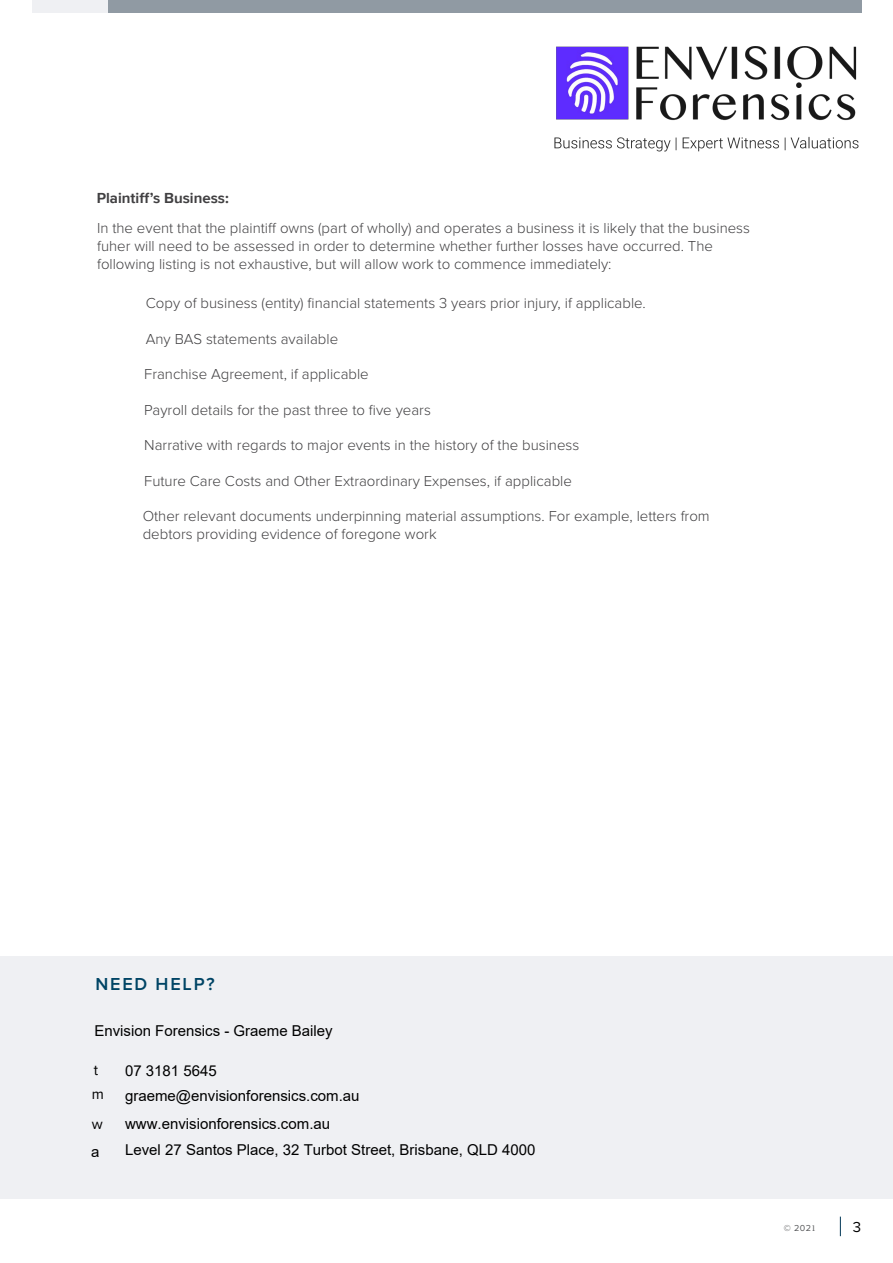
<style>
.page{position:relative;width:893px;height:1263px;background:#fff}
.page>*{position:absolute;margin:0;border:0;box-sizing:border-box;transform-origin:0 0}
.t1{font:600 18px "Proxima Nova";letter-spacing:.1em;color:#004465}
.t2{font:300 15px/18px "Proxima Nova";color:#414042}
.t3{font:15px/25.5px "Arial";color:#000}
.t4{font:700 15px "Proxima Nova";color:#414042}
.t5{font:15px/24.3px "Proxima Nova";color:#000}
.t6{font:15px "Proxima Nova";color:#000101}
.t7{font:9px "Proxima Nova";color:#58595b}
.s1{font-family:"Minion Pro"}
</style>
<div class="page">
<svg style="left:840px;top:1216px;width:1px;height:20px"></svg>
<div style="left:32px;top:0;width:829px;height:13px;background:#909aa3"></div>
<div style="left:32px;top:0;width:75px;height:13px;background:#eff0f3"></div>
<div style="left:0;top:956px;width:893px;height:243px;background:#eff0f3"></div>
<img style="left:554px;top:46px;width:305px;height:106px">
<p class="t4" style="left:97px;top:190px;width:134px">Plaintiff’s Business:</p>
<p class="t2" style="left:97px;top:220px;width:654px">In the event that the plaintiff owns (part of wholly) and operates a business it is likely that the business fuher will need to be assessed in order to determine whether further losses have occurred. The following listing is not exhaustive, but will allow work to commence immediately:</p>
<p class="t2" style="left:146px;top:295px;width:501px">Copy of business (entity) financial statements 3 years prior injury, if applicable.</p>
<p class="t2" style="left:146px;top:330px;width:194px">Any BAS statements available</p>
<p class="t2" style="left:144px;top:366px;width:226px">Franchise Agreement, if applicable</p>
<p class="t2" style="left:144px;top:401px;width:288px">Payroll details for the past three to five years</p>
<p class="t2" style="left:144px;top:437px;width:436px">Narrative with regards to major events in the history of the business</p>
<p class="t2" style="left:144px;top:472px;width:429px">Future Care Costs and Other Extraordinary Expenses, if applicable</p>
<p class="t2" style="left:143px;top:507px;width:569px">Other relevant documents underpinning material assumptions. For example, letters from debtors providing evidence of foregone work</p>
<p class="t1" style="left:95px;top:974px;width:121px">NEED HELP?</p>
<p class="t3" style="left:94px;top:1017px;width:240px">Envision Forensics - Graeme Bailey</p>
<p class="t3" style="left:125px;top:1058px;width:236px">07 3181 5645 graeme@envisionforensics.com.au</p>
<p class="t3" style="left:125px;top:1110px;width:412px;line-height:26.5px">www.envisionforensics.com.au<br>Level 27 Santos Place, 32 Turbot Street, Brisbane, QLD 4000</p>
<p class="t5" style="left:92px;top:1058px;width:14px">t m</p>
<p class="t5" style="left:92px;top:1112px;width:13px">w</p>
<p class="t3" style="left:91px;top:1138px;width:10px">a</p>
<p class="t7" style="left:784px;top:1223px;width:33px">© 202<span class="s1">1</span></p>
<p class="t6" style="left:853px;top:1219px;width:10px">3</p>
</div>
